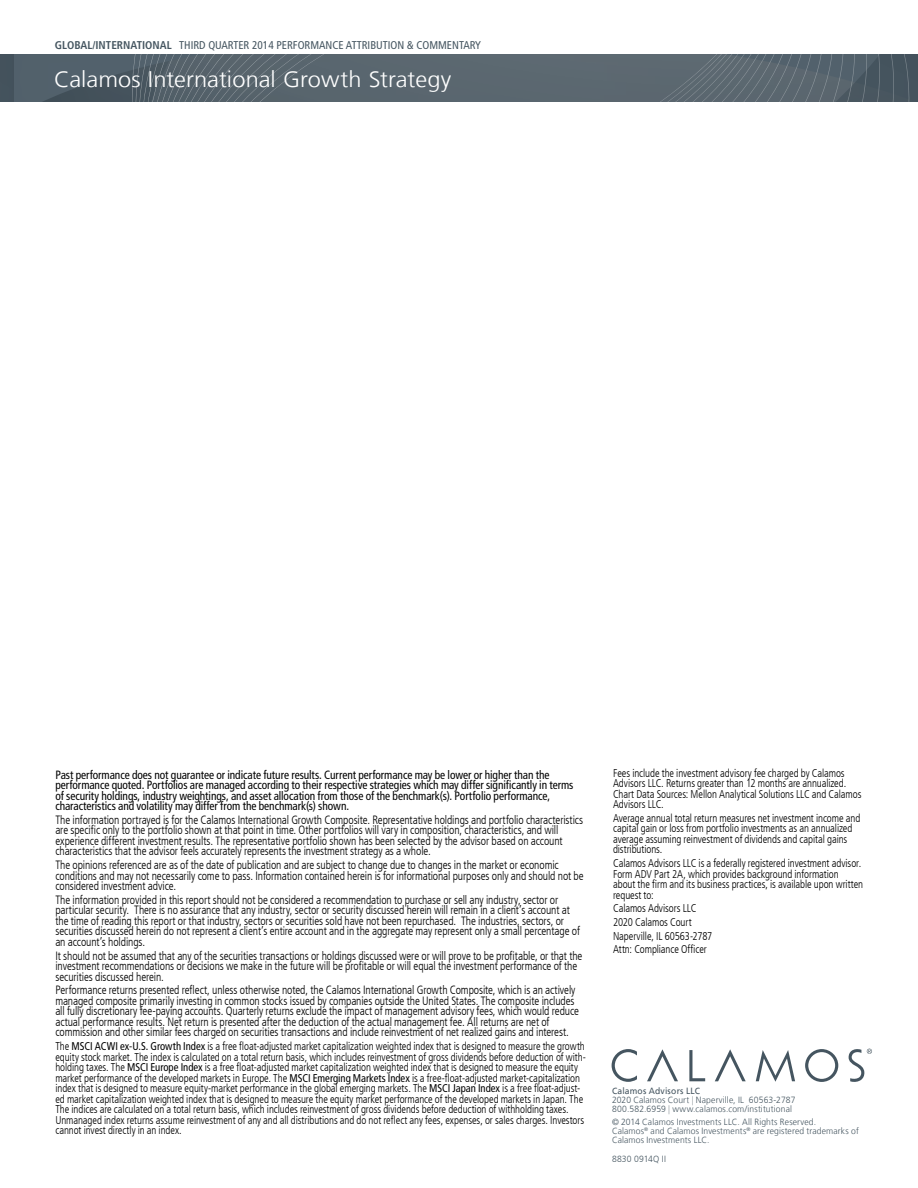
<style>
.page{position:relative;width:918px;height:1188px;background:#fff}
.page>*{position:absolute;margin:0;border:0;box-sizing:border-box;transform-origin:0 0}
.Strategy_Name_pg2-4{font:300 22.5px "Frutiger LT";color:#fff;scale:1.05 1}
.Hedge{font:300 condensed 12px/10.5px "Frutiger LT";letter-spacing:-.01em;color:#000;scale:.95 1}
.Hedge_bold{font:condensed 12px/10.5px "Frutiger LT";letter-spacing:-.005em;color:#000;scale:.95 1}
.Disclosure{font:300 condensed 11.25px/10.5px "Frutiger LT";letter-spacing:-.005em;color:#000;scale:.95 1}
.Data_As_of{font:condensed 11.25px "Frutiger LT";color:#455560}
.Address_copyright_Pr{font:300 9px/9px "Frutiger LT";letter-spacing:.015em;color:#455560;scale:.95 1}
.s1{font-weight:700}
.s2{font-weight:400}
.s3{color:#949ca1}
</style>
<div class="page">
<svg style="left:14px;top:54px;width:904px;height:47px;background:#57646d"></svg>
<div style="left:0;top:54px;width:14px;height:47px;background:#44525c"></div>
<svg style="left:689px;top:1050px;width:16px;height:31px"></svg>
<svg style="left:756px;top:1050px;width:39px;height:32px"></svg>
<svg style="left:805px;top:1049px;width:33px;height:33px"></svg>
<svg style="left:647px;top:1049px;width:31px;height:32px"></svg>
<svg style="left:715px;top:1049px;width:31px;height:32px"></svg>
<svg style="left:612px;top:1049px;width:25px;height:33px"></svg>
<svg style="left:849px;top:1049px;width:23px;height:33px"></svg>
<p class="Data_As_of" style="left:55px;top:39px;width:428px"><span class="s1">GLOBAL/INTERNATIONAL</span> THIRD QUARTER 2014 PERFORMANCE ATTRIBUTION &amp; COMMENTARY</p>
<p class="Strategy_Name_pg2-4" style="left:54px;top:66px;width:380px">Calamos International Growth Strategy</p>
<p class="Hedge_bold" style="left:55px;top:769px;width:547px">Past performance does not guarantee or indicate future results. Current performance may be lower or higher than the performance quoted. Portfolios are managed according to their respective strategies which may differ significantly in terms of security holdings, industry weightings, and asset allocation from those of the benchmark(s). Portfolio performance, characteristics and volatility may differ from the benchmark(s) shown.</p>
<p class="Hedge" style="left:55px;top:815px;width:557px">The information portrayed is for the Calamos International Growth Composite. Representative holdings and portfolio characteristics are specific only to the portfolio shown at that point in time. Other portfolios will vary in composition, characteristics, and will experience different investment results. The representative portfolio shown has been selected by the advisor based on account characteristics that the advisor feels accurately represents the investment strategy as a whole.</p>
<p class="Hedge" style="left:55px;top:860px;width:558px">The opinions referenced are as of the date of publication and are subject to change due to changes in the market or economic conditions and may not necessarily come to pass. Information contained herein is for informational purposes only and should not be considered investment advice.</p>
<p class="Hedge" style="left:55px;top:895px;width:554px">The information provided in this report should not be considered a recommendation to purchase or sell any industry, sector or particular security. There is no assurance that any industry, sector or security discussed herein will remain in a client’s account at the time of reading this report or that industry, sectors or securities sold have not been repurchased. The industries, sectors, or securities discussed herein do not represent a client’s entire account and in the aggregate may represent only a small percentage of an account’s holdings.</p>
<p class="Hedge" style="left:55px;top:950px;width:556px">It should not be assumed that any of the securities transactions or holdings discussed were or will prove to be profitable, or that the investment recommendations or decisions we make in the future will be profitable or will equal the investment performance of the securities discussed herein.</p>
<p class="Hedge" style="left:55px;top:985px;width:553px">Performance returns presented reflect, unless otherwise noted, the Calamos International Growth Composite, which is an actively managed composite primarily investing in common stocks issued by companies outside the United States. The composite includes all fully discretionary fee-paying accounts. Quarterly returns exclude the impact of management advisory fees, which would reduce actual performance results. Net return is presented after the deduction of the actual management fee. All returns are net of commission and other similar fees charged on securities transactions and include reinvestment of net realized gains and interest.</p>
<p class="Disclosure" style="left:55px;top:1041px;width:560px">The <span class="s2">MSCI ACWI ex-U.S. Growth Index</span> is a free float-adjusted market capitalization weighted index that is designed to measure the growth equity stock market. The index is calculated on a total return basis, which includes reinvestment of gross dividends before deduction of with&shy;holding taxes. The <span class="s2">MSCI Europe Index</span> is a free float-adjusted market capitalization weighted index that is designed to measure the equity market performance of the developed markets in Europe. The <span class="s2">MSCI Emerging Markets Index</span> is a free-float-adjusted market-capitalization index that is designed to measure equity-market performance in the global emerging markets. The <span class="s2">MSCI Japan Index</span> is a free float-adjust&shy;ed market capitalization weighted index that is designed to measure the equity market performance of the developed markets in Japan. The The indices are calculated on a total return basis, which includes reinvestment of gross dividends before deduction of withholding taxes.<br>Unmanaged index returns assume reinvestment of any and all distributions and do not reflect any fees, expenses, or sales charges. Investors cannot invest directly in an index.</p>
<p class="Disclosure" style="left:613px;top:768px;width:263px">Fees include the investment advisory fee charged by Calamos Advisors LLC. Returns greater than 12 months are annualized.<br>Chart Data Sources: Mellon Analytical Solutions LLC and Calamos Advisors LLC.</p>
<p class="Disclosure" style="left:613px;top:813px;width:262px">Average annual total return measures net investment income and capital gain or loss from portfolio investments as an annualized average assuming reinvestment of dividends and capital gains distributions.</p>
<p class="Disclosure" style="left:613px;top:858px;width:265px">Calamos Advisors LLC is a federally registered investment advisor.<br>Form ADV Part 2A, which provides background information about the firm and its business practices, is available upon written request to:</p>
<p class="Disclosure" style="left:613px;top:903px;width:89px">Calamos Advisors LLC</p>
<p class="Disclosure" style="left:613px;top:917px;width:84px">2020 Calamos Court</p>
<p class="Disclosure" style="left:613px;top:931px;width:106px">Naperville, IL 60563-2787</p>
<p class="Disclosure" style="left:613px;top:945px;width:100px">Attn: Compliance Officer</p>
<p class="Address_copyright_Pr" style="left:612px;top:1087px;width:195px"><span class="s2">Calamos Advisors LLC<br></span>2020 Calamos Court <span class="s3">|</span> Naperville, IL 60563-2787<br>800.582.6959 <span class="s3">|</span> www.calamos.com/institutional</p>
<p class="Address_copyright_Pr" style="left:612px;top:1117px;width:261px">© 2014 Calamos Investments LLC. All Rights Reserved.<br>Calamos<sup>®</sup> and Calamos Investments<sup>®</sup> are registered trademarks of<br>Calamos Investments LLC.</p>
<p class="Address_copyright_Pr" style="left:612px;top:1154px;width:58px">8830 0914Q II</p>
</div>
